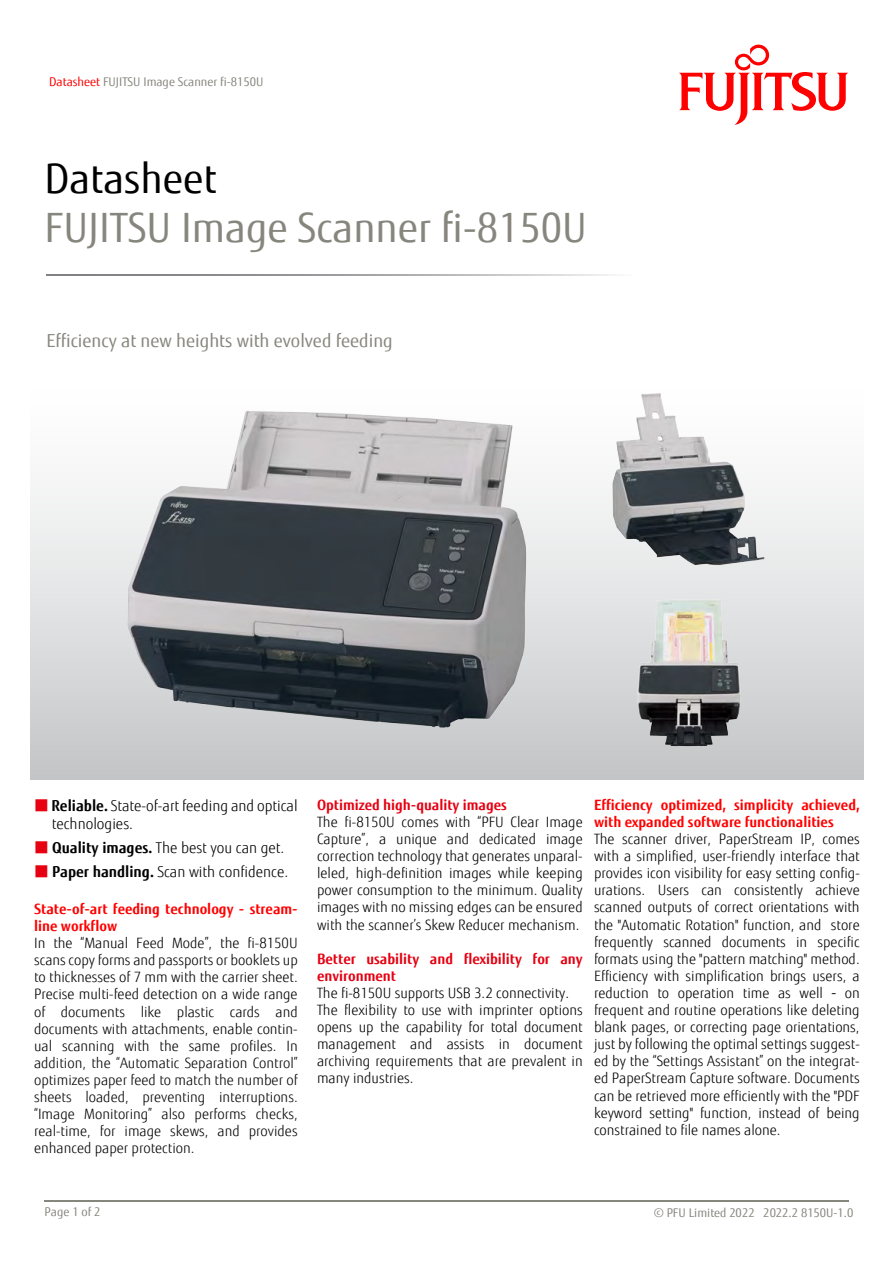
<style>
.page{position:relative;width:893px;height:1263px;background:#fff}
.page>*{position:absolute;margin:0;border:0;box-sizing:border-box;transform-origin:0 0}
.t1{font:40.5px "Fujitsu Sans";color:#87867e}
.t2{font:40.5px "Fujitsu Sans";color:#000}
.t3{font:18px "Fujitsu Sans";color:#87867e}
.t4{font:300 15px/18px "Fujitsu Sans";color:#020202}
.t5{font:300 14.25px/17.1px "Fujitsu Sans";color:#000;text-align:justify}
.t6{font:300 14.25px/17.1px "Fujitsu Sans";color:#020202;text-align:justify}
.t7{font:700 14.25px/17.1px "Fujitsu Sans";color:#f00}
.t8{font:700 14.25px/17.1px "Fujitsu Sans";color:#e60012}
.t9{font:12px "Fujitsu Sans";color:#87867e}
.s1{color:#f00}
.s2{font-family:"Koz Go Pr 6 N";font-weight:400;color:#e60012}
.s3{font-weight:700}
.s4{color:#050505}
.s5{font-family:"Koz Go Pr 6 N";font-weight:400}
</style>
<div class="page">
<hr style="left:454px;top:1200px;width:394px;height:2px;background:#87867e">
<svg style="left:439px;top:1200px;width:15px;height:2px"></svg>
<hr style="left:45px;top:1200px;width:394px;height:2px;background:#87867e">
<div style="left:31px;top:376px;width:832px;height:403px;background:linear-gradient(to bottom,#fff,#c6c7c9)"></div>
<img style="left:620px;top:586px;width:136px;height:164px">
<img style="left:564px;top:377px;width:237px;height:206px">
<img style="left:116px;top:397px;width:422px;height:339px">
<svg style="left:679px;top:45px;width:169px;height:80px"></svg>
<svg style="left:46px;top:274px;width:568px;height:2px"></svg>
<p class="t9" style="left:49px;top:74px;width:216px"><span class="s1">Datasheet</span> FUJITSU Image Scanner fi-8150U</p>
<h1 class="t2" style="left:45px;top:154px;width:174px">Datasheet</h1>
<h1 class="t1" style="left:45px;top:203px;width:544px">FUJITSU Image Scanner fi-8150U</h1>
<p class="t3" style="left:46px;top:330px;width:348px">Efficiency at new heights with evolved feeding</p>
<p class="t4" style="left:52px;top:797px;width:247px;text-indent:-18px"><span class="s2">■</span> <span class="s3">Reliable.</span> State-of-art feeding and optical technologies.</p>
<p class="t4" style="left:34px;top:839px;width:252px"><span class="s2">■</span> <span class="s3">Quality images.</span> The best you can get.</p>
<p class="t4" style="left:34px;top:863px;width:256px"><span class="s2">■</span> <span class="s3">Paper handling.</span> Scan with confidence.</p>
<p class="t7" style="left:34px;top:900px;width:265px">State-of-art feeding technology - stream&shy;line workflow</p>
<p class="t6" style="left:34px;top:935px;width:265px">In the “Manual Feed Mode”, the fi-8150U scans copy forms and passports or booklets up to thicknesses of 7 mm with the carrier sheet.<br>Precise multi-feed detection on a wide range of documents like plastic cards and documents with attachments, enable contin&shy;ual scanning with the same profiles. <span class="s4">In addition, the “Automatic Separation Control” optimizes paper feed to match the number of sheets loaded, preventing interruptions. “Image Monitoring” also performs checks, real-time, for image skews, and provides enhanced paper protection.</span></p>
<p class="t8" style="left:317px;top:796px;width:191px">Optimized high-quality images</p>
<p class="t5" style="left:317px;top:813px;width:267px">The fi-8150U comes with “PFU Clear Image Capture”, a unique and dedicated image correction technology that generates unparal&shy;leled, high-definition images while keeping power consumption to the minimum. Quality images with no missing edges can be ensured with the scanner’s Skew Reducer mechanism.</p>
<p class="t8" style="left:317px;top:950px;width:267px">Better usability and flexibility for any environment</p>
<p class="t5" style="left:317px;top:984px;width:267px;text-align:left">The fi-8150U supports USB 3.2 connectivity.<br>The flexibility to use with imprinter options opens up the capability for total document management and assists in document archiving requirements that are prevalent in many industries.</p>
<p class="t7" style="left:594px;top:796px;width:267px">Efficiency optimized, simplicity achieved, with expanded software functionalities</p>
<p class="t5" style="left:594px;top:831px;width:267px">The scanner driver, PaperStream IP, comes with a simplified, user-friendly interface that provides icon visibility for easy setting config&shy;urations. Users can consistently achieve scanned outputs of correct orientations with the "Automatic Rotation" function, and store frequently scanned documents in specific formats using the "pattern matching" method.<br>Efficiency with simplification brings users, a reduction to operation time as well <span class="s5">-</span> on frequent and routine operations like deleting blank pages, or correcting page orientations, just by following the optimal settings suggest&shy;ed by the “Settings Assistant” on the integrat&shy;ed PaperStream Capture software. Documents can be retrieved more efficiently with the "PDF keyword setting" function, instead of being constrained to file names alone.</p>
<p class="t9" style="left:45px;top:1205px;width:57px">Page 1 of 2</p>
<p class="t9" style="left:654px;top:1205px;width:201px">© PFU Limited 2022 2022.2 8150U-1.0</p>
</div>
